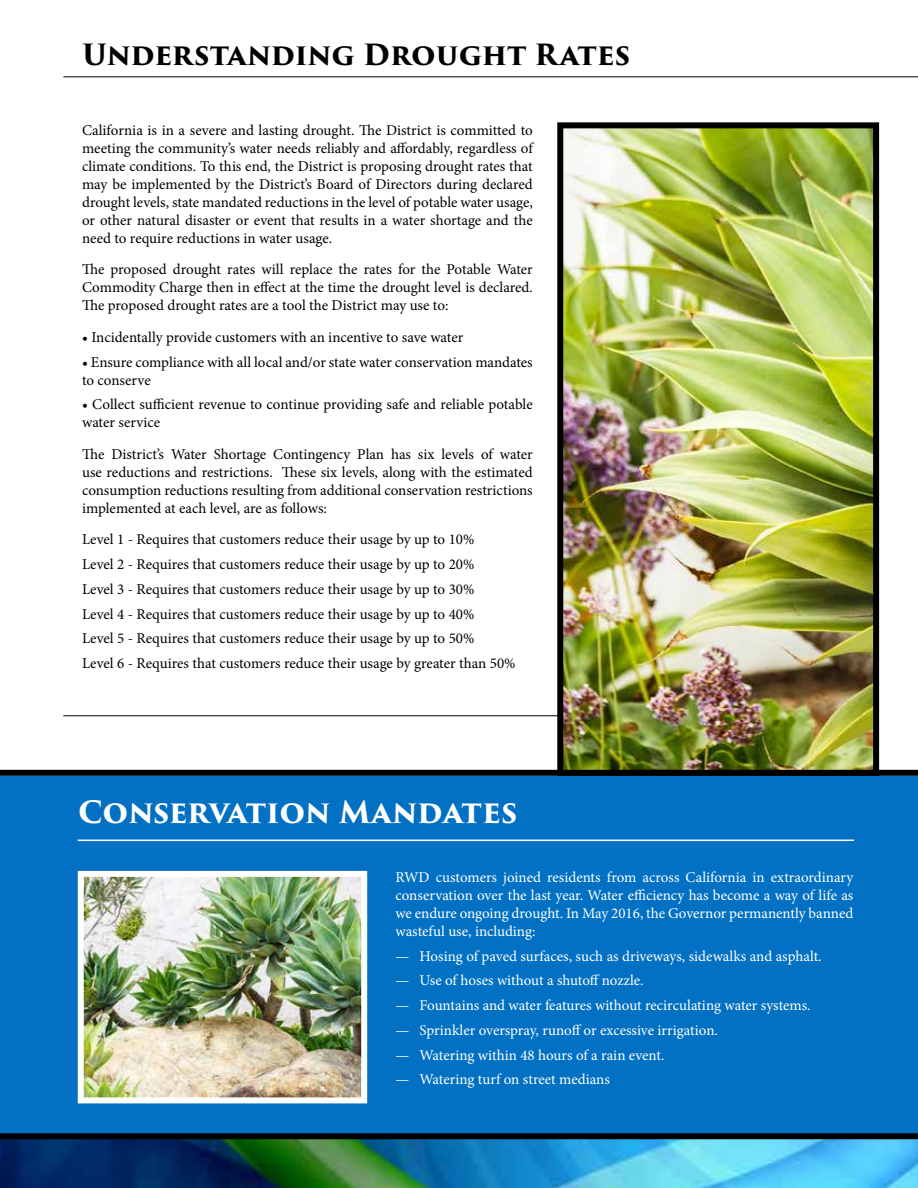
<style>
.page{position:relative;width:918px;height:1188px;background:#fff}
.page>*{position:absolute;margin:0;border:0;box-sizing:border-box;transform-origin:0 0}
.t1{font:700 30px "Trajan Pro 3";letter-spacing:-.01em;color:#fff}
.t2{font:700 28.5px "Trajan Pro 3";letter-spacing:-.005em;color:#000}
.t3{font:15px/18px "Minion Pro";letter-spacing:-.005em;color:#000;text-align:justify}
.t4{font:15px/18px "Minion Pro";color:#fff;text-align:justify}
</style>
<div class="page">
<hr style="left:63px;top:715px;width:756px;height:1px;background:#000">
<hr style="left:63px;top:76px;width:855px;height:1px;background:#000">
<div style="left:0;top:776px;width:918px;height:367px;background:#0271c3"></div>
<hr style="left:78px;top:840px;width:776px;height:1px;background:#fff">
<div style="left:0;top:770px;width:918px;height:6px;background:#000"></div>
<img style="left:0;top:1139px;width:918px;height:49px">
<div style="left:0;top:1133px;width:918px;height:6px;background:#000"></div>
<img style="left:564px;top:129px;width:308px;height:640px">
<div style="left:557px;top:122px;width:322px;height:654px;border:6px solid #000"></div>
<img style="left:85px;top:878px;width:275px;height:218px">
<div style="left:78px;top:871px;width:289px;height:232px;border:6px solid #fff"></div>
<h2 class="t2" style="left:82px;top:33px;width:550px">Understanding Drought Rates</h2>
<p class="t3" style="left:82px;top:121px;width:452px">California is in a severe and lasting drought. The District is committed to meeting the community’s water needs reliably and affordably, regardless of climate conditions. To this end, the District is proposing drought rates that may be implemented by the District’s Board of Directors during declared drought levels, state mandated reductions in the level of potable water usage, or other natural disaster or event that results in a water shortage and the need to require reductions in water usage.</p>
<p class="t3" style="left:82px;top:261px;width:452px">The proposed drought rates will replace the rates for the Potable Water Commodity Charge then in effect at the time the drought level is declared.<br>The proposed drought rates are a tool the District may use to:</p>
<p class="t3" style="left:82px;top:328px;width:383px">• Incidentally provide customers with an incentive to save water</p>
<p class="t3" style="left:82px;top:353px;width:452px">• Ensure compliance with all local and/or state water conservation mandates to conserve</p>
<p class="t3" style="left:82px;top:396px;width:452px">• Collect sufficient revenue to continue providing safe and reliable potable water service</p>
<p class="t3" style="left:82px;top:445px;width:452px">The District’s Water Shortage Contingency Plan has six levels of water use reductions and restrictions. These six levels, along with the estimated consumption reductions resulting from additional conservation restrictions implemented at each level, are as follows:</p>
<p class="t3" style="left:82px;top:527px;width:435px;line-height:24.8px;text-align:left">Level 1 - Requires that customers reduce their usage by up to 10%<br>Level 2 - Requires that customers reduce their usage by up to 20%<br>Level 3 - Requires that customers reduce their usage by up to 30%<br>Level 4 - Requires that customers reduce their usage by up to 40%<br>Level 5 - Requires that customers reduce their usage by up to 50%<br>Level 6 - Requires that customers reduce their usage by greater than 50%</p>
<h1 class="t1" style="left:78px;top:790px;width:440px">Conservation Mandates</h1>
<p class="t4" style="left:395px;top:868px;width:459px">RWD customers joined residents from across California in extraordinary conservation over the last year. Water efficiency has become a way of life as we endure ongoing drought. In May 2016, the Governor permanently banned wasteful use, including:</p>
<p class="t4" style="left:395px;top:947px;width:428px">— Hosing of paved surfaces, such as driveways, sidewalks and asphalt.</p>
<p class="t4" style="left:395px;top:972px;width:250px">— Use of hoses without a shutoff nozzle.</p>
<p class="t4" style="left:395px;top:996px;width:417px">— Fountains and water features without recirculating water systems.</p>
<p class="t4" style="left:395px;top:1021px;width:324px">— Sprinkler overspray, runoff or excessive irrigation.</p>
<p class="t4" style="left:395px;top:1046px;width:271px">— Watering within 48 hours of a rain event.</p>
<p class="t4" style="left:395px;top:1071px;width:216px">— Watering turf on street medians</p>
</div>
